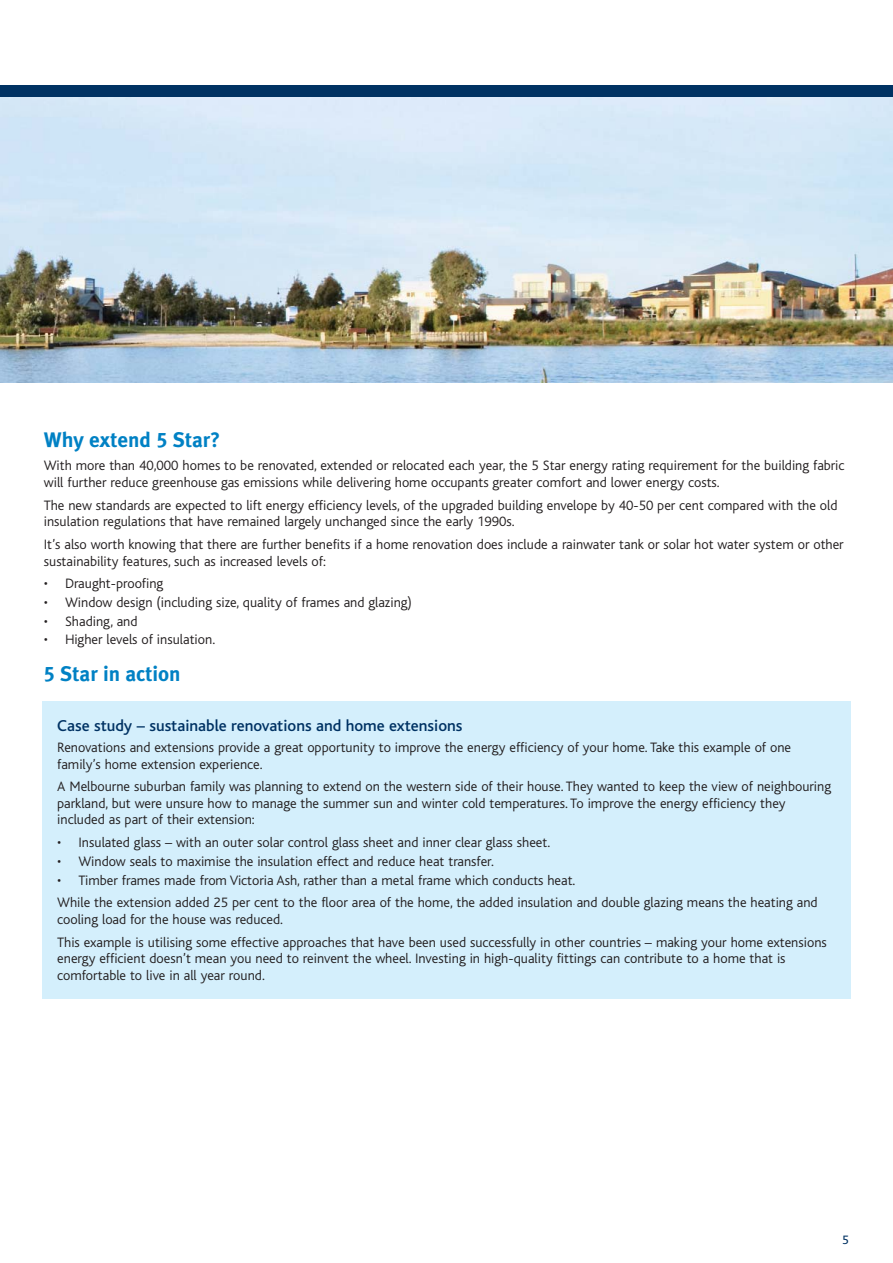
<style>
.page{position:relative;width:893px;height:1263px;background:#fff}
.page>*{position:absolute;margin:0;border:0;box-sizing:border-box;transform-origin:0 0}
.t1{font:700 21px "Meta Plus";color:#0081c4}
.t2{font:500 16.5px "Bliss";color:#003263}
.t3{font:300 14.25px/16.5px "Bliss";color:#231f20}
.t4{font:12.75px "Bliss";color:#003263}
.s1{font-family:"Meta Plus Bold Caps";font-weight:400}
</style>
<div class="page">
<div style="left:42px;top:702px;width:808px;height:297px;background:#d4effc"></div>
<img style="left:0;top:97px;width:892px;height:286px">
<div style="left:0;top:85px;width:892px;height:12px;background:#003263"></div>
<h1 class="t1" style="left:44px;top:430px;width:178px">Why extend <span class="s1">5</span> Star?</h1>
<p class="t3" style="left:44px;top:458px;width:802px">With more than 40,000 homes to be renovated, extended or relocated each year, the 5 Star energy rating requirement for the building fabric will further reduce greenhouse gas emissions while delivering home occupants greater comfort and lower energy costs.</p>
<p class="t3" style="left:44px;top:497px;width:795px">The new standards are expected to lift energy efficiency levels, of the upgraded building envelope by 40-50 per cent compared with the old insulation regulations that have remained largely unchanged since the early 1990s.</p>
<p class="t3" style="left:44px;top:537px;width:801px">It’s also worth knowing that there are further benefits if a home renovation does include a rainwater tank or solar hot water system or other sustainability features, such as increased levels of:</p>
<p class="t3" style="left:44px;top:576px;width:121px">• Draught-proofing</p>
<p class="t3" style="left:44px;top:595px;width:370px">• Window design (including size, quality of frames and glazing)</p>
<p class="t3" style="left:44px;top:613px;width:95px">• Shading, and</p>
<p class="t3" style="left:44px;top:632px;width:173px">• Higher levels of insulation.</p>
<h1 class="t1" style="left:44px;top:664px;width:138px"><span class="s1">5</span> Star in action</h1>
<p class="t2" style="left:57px;top:720px;width:407px">Case study – sustainable renovations and home extensions</p>
<p class="t3" style="left:57px;top:739px;width:735px">Renovations and extensions provide a great opportunity to improve the energy efficiency of your home. Take this example of one family’s home extension experience.</p>
<p class="t3" style="left:57px;top:779px;width:775px">A Melbourne suburban family was planning to extend on the western side of their house. They wanted to keep the view of neighbouring parkland, but were unsure how to manage the summer sun and winter cold temperatures. To improve the energy efficiency they included as part of their extension:</p>
<p class="t3" style="left:57px;top:835px;width:494px">• Insulated glass – with an outer solar control glass sheet and inner clear glass sheet.</p>
<p class="t3" style="left:57px;top:853px;width:438px">• Window seals to maximise the insulation effect and reduce heat transfer.</p>
<p class="t3" style="left:57px;top:869px;width:762px;line-height:23px">• Timber frames made from Victoria Ash, rather than a metal frame which conducts heat.<br>While the extension added 25 per cent to the floor area of the home, the added insulation and double glazing means the heating and</p>
<p class="t3" style="left:57px;top:908px;width:771px;line-height:23px">cooling load for the house was reduced.<br>This example is utilising some effective approaches that have been used successfully in other countries – making your home extensions</p>
<p class="t3" style="left:57px;top:951px;width:729px">energy efficient doesn’t mean you need to reinvent the wheel. Investing in high-quality fittings can contribute to a home that is comfortable to live in all year round.</p>
<p class="t4" style="left:842px;top:1235px;width:8px">5</p>
</div>
